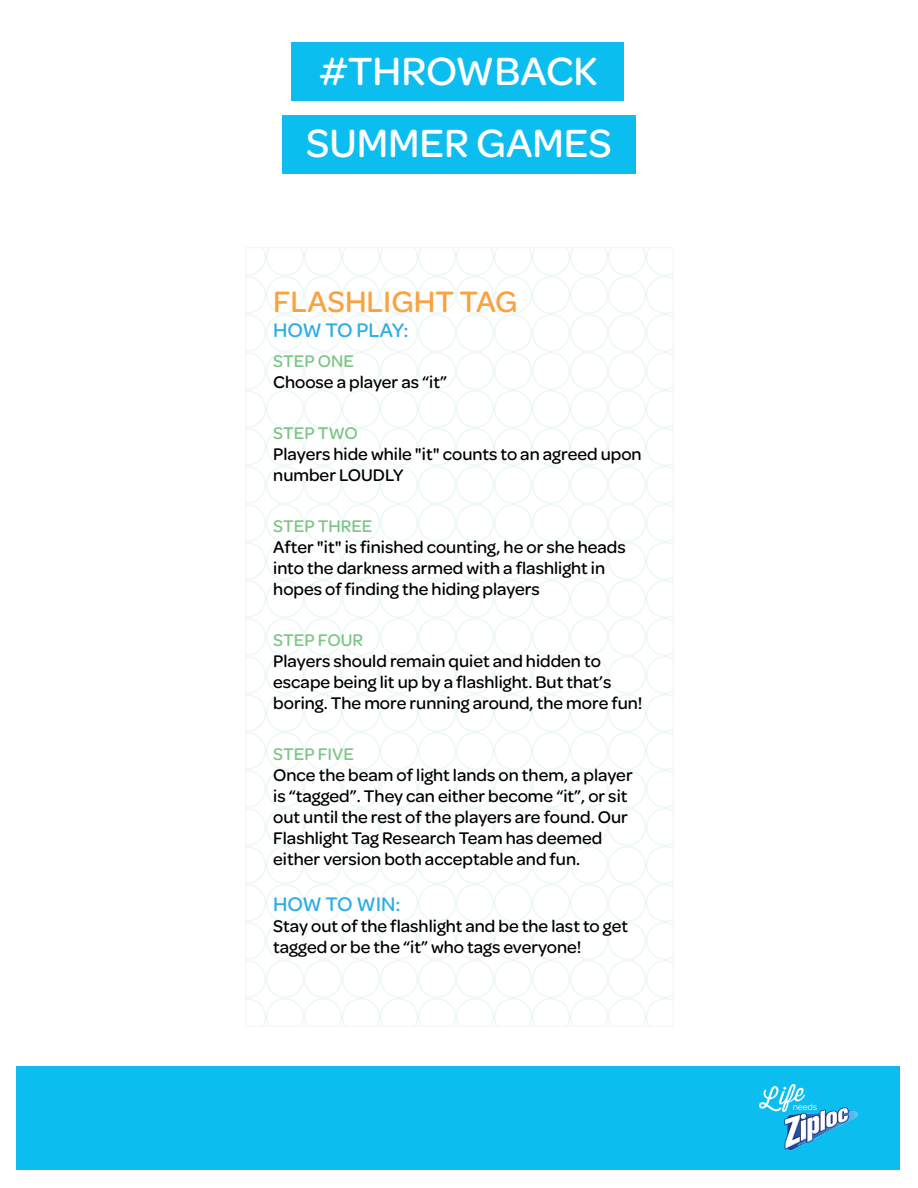
<style>
.page{position:relative;width:918px;height:1188px;background:#fff}
.page>*{position:absolute;margin:0;border:0;box-sizing:border-box;transform-origin:0 0}
.t1{font:500 42px/71.4px "Omnes";color:#fff;text-align:center}
.t2{font:500 31.5px "Omnes";color:#f9a23e}
.t3{font:500 21px "Omnes";color:#2dade3}
.t4{font:500 18px/21px "Omnes";color:#000}
.t5{font:500 18px "Omnes";color:#7cc584}
</style>
<div class="page">
<div style="left:16px;top:1067px;width:884px;height:103px;background:#0cbef0"></div>
<img style="left:759px;top:1085px;width:99px;height:66px">
<svg style="left:245px;top:247px;width:429px;height:779px"></svg>
<div style="left:291px;top:42px;width:333px;height:59px;background:#0cbef0"></div>
<div style="left:283px;top:116px;width:353px;height:58px;background:#0cbef0"></div>
<h1 class="t1" style="left:306px;top:36px;width:307px">#THROWBACK<br>SUMMER GAMES</h1>
<h2 class="t2" style="left:273px;top:284px;width:246px">FLASHLIGHT TAG</h2>
<p class="t3" style="left:273px;top:318px;width:137px">HOW TO PLAY:</p>
<p class="t5" style="left:273px;top:351px;width:82px">STEP ONE</p>
<p class="t4" style="left:273px;top:372px;width:175px">Choose a player as “it”</p>
<p class="t5" style="left:273px;top:423px;width:86px">STEP TWO</p>
<p class="t4" style="left:273px;top:444px;width:370px">Players hide while "it" counts to an agreed upon number LOUDLY</p>
<p class="t5" style="left:273px;top:516px;width:101px">STEP THREE</p>
<p class="t4" style="left:273px;top:537px;width:354px">After "it" is finished counting, he or she heads into the darkness armed with a flashlight in hopes of finding the hiding players</p>
<p class="t5" style="left:273px;top:630px;width:91px">STEP FOUR</p>
<p class="t4" style="left:273px;top:651px;width:371px">Players should remain quiet and hidden to escape being lit up by a flashlight. But that’s boring. The more running around, the more fun!</p>
<p class="t5" style="left:273px;top:744px;width:82px">STEP FIVE</p>
<p class="t4" style="left:273px;top:765px;width:361px">Once the beam of light lands on them, a player is “tagged”. They can either become “it”, or sit out until the rest of the players are found. Our Flashlight Tag Research Team has deemed either version both acceptable and fun.</p>
<p class="t3" style="left:273px;top:893px;width:129px">HOW TO WIN:</p>
<p class="t4" style="left:273px;top:916px;width:356px">Stay out of the flashlight and be the last to get tagged or be the “it” who tags everyone!</p>
</div>
